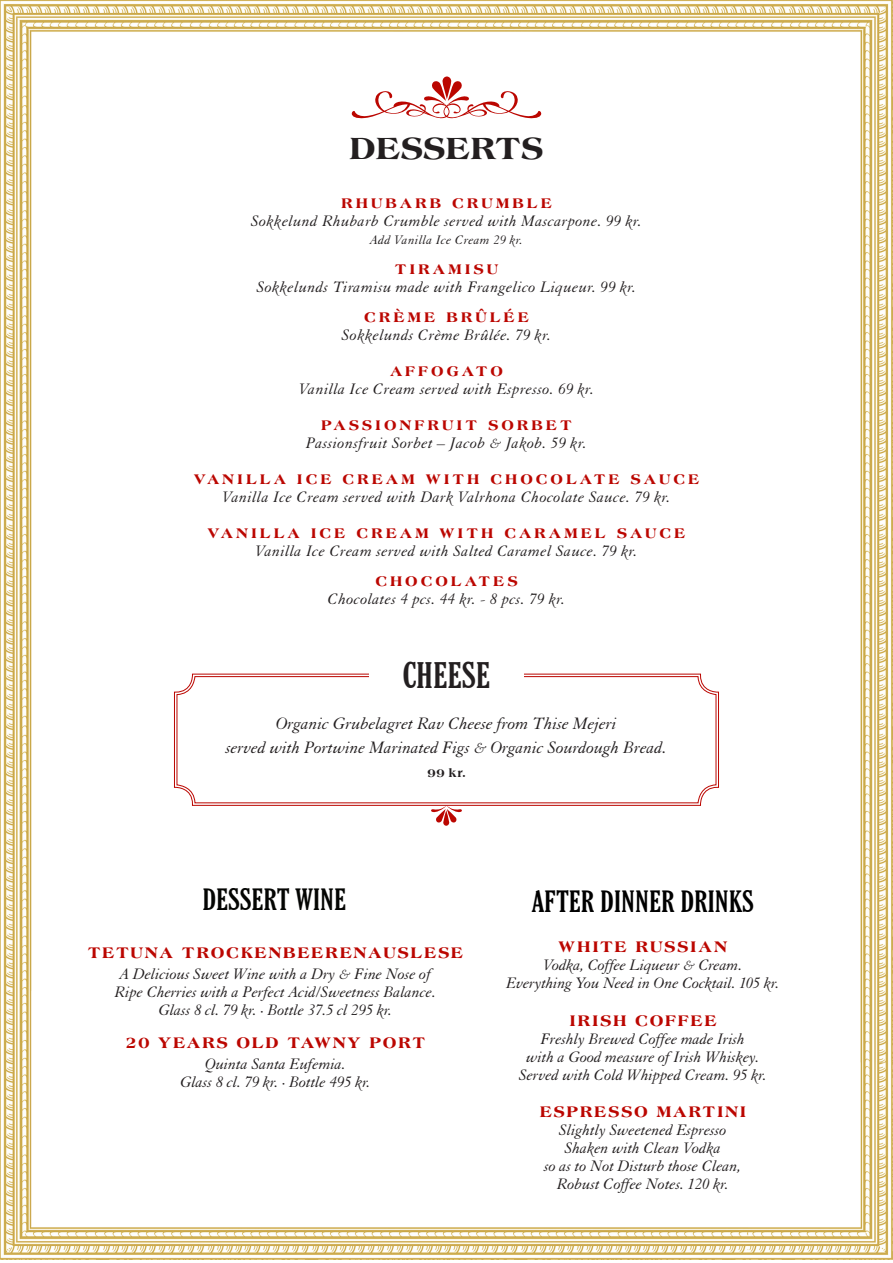
<style>
.page{position:relative;width:893px;height:1263px;background:#fff}
.page>*{position:absolute;margin:0;border:0;box-sizing:border-box;transform-origin:0 0}
.t1{font:700 extra-condensed 36px "Cheltenham BT";color:#231f20}
.t2{font:800 33px "Americana";color:#231f20}
.t3{font:700 extra-condensed 30px "Cheltenham BT";color:#000}
.t4{font:700 extra-condensed 30px "Cheltenham BT";color:#040503}
.t5{font:italic 18px "Granjon LT Std";color:#231f20}
.t6{font:italic 16.5px "Granjon LT Std";color:#231f20}
.t7{font:italic 16.5px "Granjon LT Std";letter-spacing:.025em;color:#231f20}
.t8{font:800 16.5px "Americana";letter-spacing:.1em;color:#bb0600}
.t9{font:800 15px "Americana";letter-spacing:.2em;color:#bb0600}
.t10{font:italic 13.5px "Granjon LT Std";letter-spacing:.025em;color:#231f20}
.t11{font:700 12px "Americana Becker Ext";color:#231f20}
</style>
<div class="page">
<img style="left:0;top:0;width:893px;height:1259px">
<div style="left:532px;top:889px;width:222px;height:23px;background:#fff"></div>
<svg style="left:352px;top:77px;width:189px;height:42px"></svg>
<svg style="left:174px;top:674px;width:545px;height:132px"></svg>
<div style="left:177px;top:676px;width:539px;height:127px;border:1px solid #bb0600;border-radius:18px"></div>
<div style="left:369px;top:660px;width:155px;height:42px;background:#fff"></div>
<p class="t2" style="left:350px;top:129px;width:195px">DESSERTS</p>
<p class="t9" style="left:341px;top:194px;width:212px">RHUBARB CRUMBLE</p>
<p class="t7" style="left:251px;top:212px;width:392px">Sokkelund Rhubarb Crumble served with Mascarpone. 99 kr.</p>
<p class="t10" style="left:370px;top:232px;width:154px">Add Vanilla Ice Cream 29 kr.</p>
<p class="t9" style="left:395px;top:260px;width:105px">TIRAMISU</p>
<p class="t7" style="left:257px;top:278px;width:381px">Sokkelunds Tiramisu made with Frangelico Liqueur. 99 kr.</p>
<p class="t9" style="left:364px;top:308px;width:166px">CRÈME BRÛLÉE</p>
<p class="t7" style="left:342px;top:326px;width:211px">Sokkelunds Crème Brûlée. 79 kr.</p>
<p class="t9" style="left:390px;top:362px;width:114px">AFFOGATO</p>
<p class="t7" style="left:299px;top:380px;width:296px">Vanilla Ice Cream served with Espresso. 69 kr.</p>
<p class="t9" style="left:321px;top:416px;width:252px">PASSIONFRUIT SORBET</p>
<p class="t7" style="left:306px;top:434px;width:282px">Passionsfruit Sorbet – Jacob &amp; Jakob. 59 kr.</p>
<p class="t9" style="left:194px;top:470px;width:507px">VANILLA ICE CREAM WITH CHOCOLATE SAUCE</p>
<p class="t7" style="left:223px;top:488px;width:449px">Vanilla Ice Cream served with Dark Valrhona Chocolate Sauce. 79 kr.</p>
<p class="t9" style="left:208px;top:524px;width:479px">VANILLA ICE CREAM WITH CARAMEL SAUCE</p>
<p class="t7" style="left:255px;top:542px;width:384px">Vanilla Ice Cream served with Salted Caramel Sauce. 79 kr.</p>
<p class="t9" style="left:375px;top:572px;width:144px">CHOCOLATES</p>
<p class="t7" style="left:328px;top:590px;width:239px">Chocolates 4 pcs. 44 kr. - 8 pcs. 79 kr.</p>
<p class="t1" style="left:403px;top:653px;width:89px">CHEESE</p>
<p class="t5" style="left:276px;top:714px;width:342px">Organic Grubelagret Rav Cheese from Thise Mejeri</p>
<p class="t5" style="left:226px;top:738px;width:442px">served with Portwine Marinated Figs &amp; Organic Sourdough Bread.</p>
<p class="t11" style="left:427px;top:766px;width:40px">99 kr.</p>
<p class="t4" style="left:203px;top:881px;width:145px">DESSERT WINE</p>
<p class="t8" style="left:88px;top:942px;width:377px">TETUNA TROCKENBEERENAUSLESE</p>
<p class="t6" style="left:120px;top:964px;width:313px">A Delicious Sweet Wine with a Dry &amp; Fine Nose of</p>
<p class="t6" style="left:115px;top:982px;width:323px">Ripe Cherries with a Perfect Acid/Sweetness Balance.</p>
<p class="t6" style="left:159px;top:1000px;width:235px">Glass 8 cl. 79 kr. · Bottle 37.5 cl 295 kr.</p>
<p class="t8" style="left:126px;top:1032px;width:301px">20 YEARS OLD TAWNY PORT</p>
<p class="t6" style="left:205px;top:1054px;width:142px">Quinta Santa Eufemia.</p>
<p class="t6" style="left:180px;top:1072px;width:192px">Glass 8 cl. 79 kr. · Bottle 495 kr.</p>
<p class="t3" style="left:532px;top:883px;width:223px">AFTER DINNER DRINKS</p>
<p class="t8" style="left:559px;top:937px;width:170px">WHITE RUSSIAN</p>
<p class="t6" style="left:543px;top:956px;width:201px">Vodka, Coffee Liqueur &amp; Cream.</p>
<p class="t6" style="left:507px;top:974px;width:274px">Everything You Need in One Cocktail. 105 kr.</p>
<p class="t8" style="left:569px;top:1010px;width:149px">IRISH COFFEE</p>
<p class="t6" style="left:541px;top:1030px;width:206px">Freshly Brewed Coffee made Irish</p>
<p class="t6" style="left:527px;top:1048px;width:234px">with a Good measure of Irish Whiskey.</p>
<p class="t6" style="left:519px;top:1066px;width:249px">Served with Cold Whipped Cream. 95 kr.</p>
<p class="t8" style="left:540px;top:1102px;width:208px">ESPRESSO MARTINI</p>
<p class="t6" style="left:559px;top:1121px;width:169px">Slightly Sweetened Espresso</p>
<p class="t6" style="left:565px;top:1139px;width:158px">Shaken with Clean Vodka</p>
<p class="t6" style="left:545px;top:1157px;width:198px">so as to Not Disturb those Clean,</p>
<p class="t6" style="left:557px;top:1175px;width:173px">Robust Coffee Notes. 120 kr.</p>
</div>
